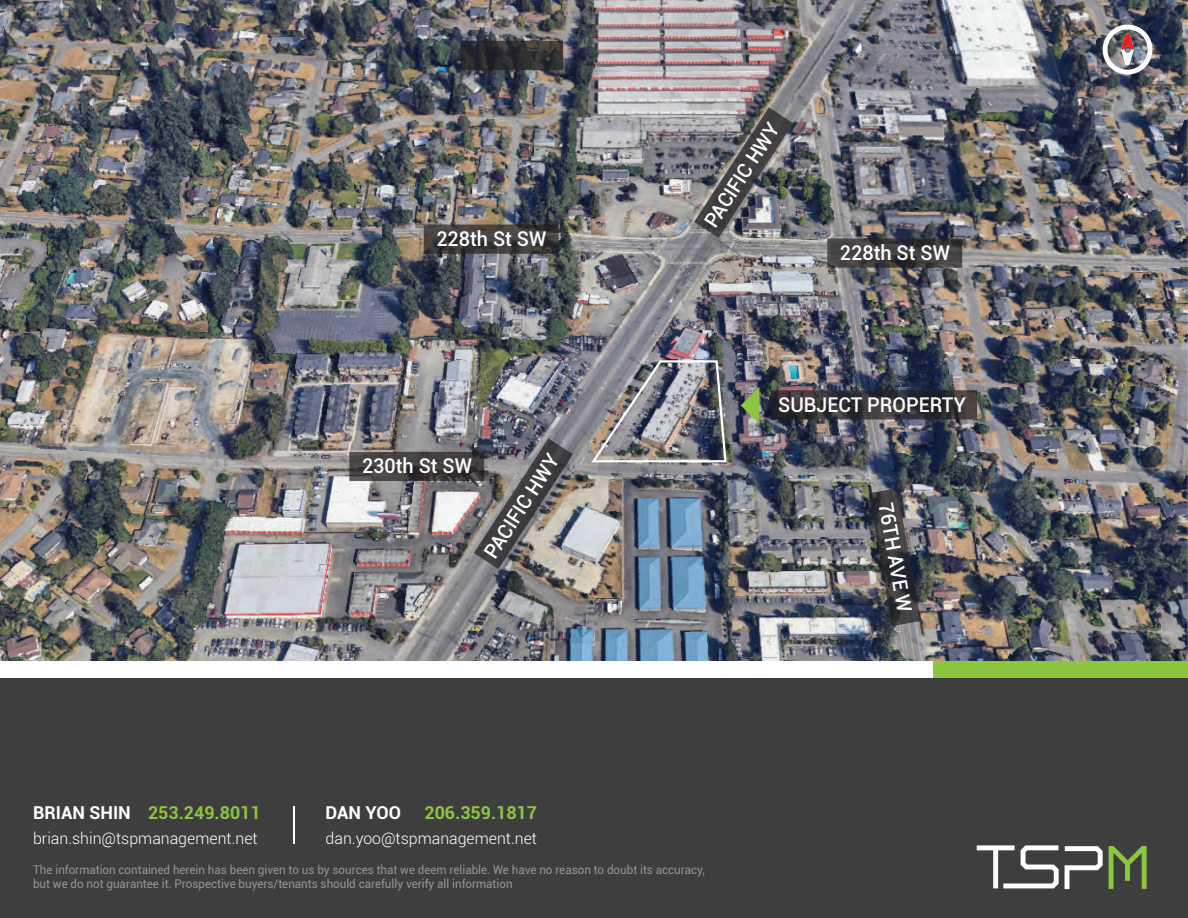
<style>
.page{position:relative;width:1188px;height:918px;background:#fff}
.page>*{position:absolute;margin:0;border:0;box-sizing:border-box;transform-origin:0 0}
.t1{font:500 20.25px "Roboto";color:#fff}
.t2{font:700 17.85px "Roboto";color:#8bc63e}
.t3{font:700 17.85px "Roboto";color:#fff}
.t4{font:300 15.9px "Roboto";color:#fff}
.t5{font:12px/14.4px "Roboto";color:#939598;scale:.96 1}
</style>
<div class="page">
<img style="left:1px;top:0;width:1187px;height:661px">
<svg style="left:827px;top:238px;width:135px;height:30px;fill:#454243"></svg>
<svg style="left:771px;top:390px;width:206px;height:30px"></svg>
<svg style="left:461px;top:41px;width:102px;height:29px;fill:#2c2d30"></svg>
<div style="left:934px;top:661px;width:254px;height:213px;background:#8bc63e"></div>
<div style="left:0;top:679px;width:1188px;height:239px;background:#3e3e3f"></div>
<svg style="left:424px;top:225px;width:135px;height:29px"></svg>
<img style="left:869px;top:488px;width:52px;height:138px">
<svg style="left:349px;top:452px;width:125px;height:29px;fill:#454142"></svg>
<img style="left:474px;top:438px;width:99px;height:131px">
<img style="left:694px;top:107px;width:99px;height:131px">
<svg style="left:977px;top:845px;width:82px;height:43px"></svg>
<svg style="left:1109px;top:846px;width:38px;height:43px"></svg>
<svg style="left:1065px;top:846px;width:38px;height:43px"></svg>
<img style="left:1103px;top:25px;width:50px;height:50px">
<img style="left:589px;top:358px;width:139px;height:106px">
<svg style="left:741px;top:387px;width:18px;height:37px"></svg>
<hr style="left:293px;top:806px;width:1px;height:38px;background:#fff">
<p class="t1" style="left:436px;top:224px;width:112px">228th St SW</p>
<p class="t1" style="left:362px;top:452px;width:112px">230th St SW</p>
<p class="t1" style="left:477px;top:549px;width:121px;rotate:-57deg">PACIFIC HWY</p>
<p class="t3" style="left:33px;top:800px;width:99px">BRIAN SHIN</p>
<p class="t2" style="left:424px;top:800px;width:114px">206.359.1817</p>
<p class="t4" style="left:33px;top:827px;width:226px">brian.shin@tspmanagement.net</p>
<p class="t2" style="left:148px;top:800px;width:114px">253.249.8011</p>
<p class="t3" style="left:326px;top:800px;width:77px">DAN YOO</p>
<p class="t4" style="left:326px;top:827px;width:213px">dan.yoo@tspmanagement.net</p>
<p class="t1" style="left:698px;top:217px;width:121px;rotate:-57deg">PACIFIC HWY</p>
<p class="t1" style="left:840px;top:238px;width:112px">228th St SW</p>
<p class="t1" style="left:778px;top:390px;width:190px">SUBJECT PROPERTY</p>
<p class="t1" style="left:900px;top:501px;width:112px;rotate:80deg">76TH AVE W</p>
<p class="t5" style="left:33px;top:862px;width:701px">The information contained herein has been given to us by sources that we deem reliable. We have no reason to doubt its accuracy, but we do not guarantee it. Prospective buyers/tenants should carefully verify all information</p>
</div>
